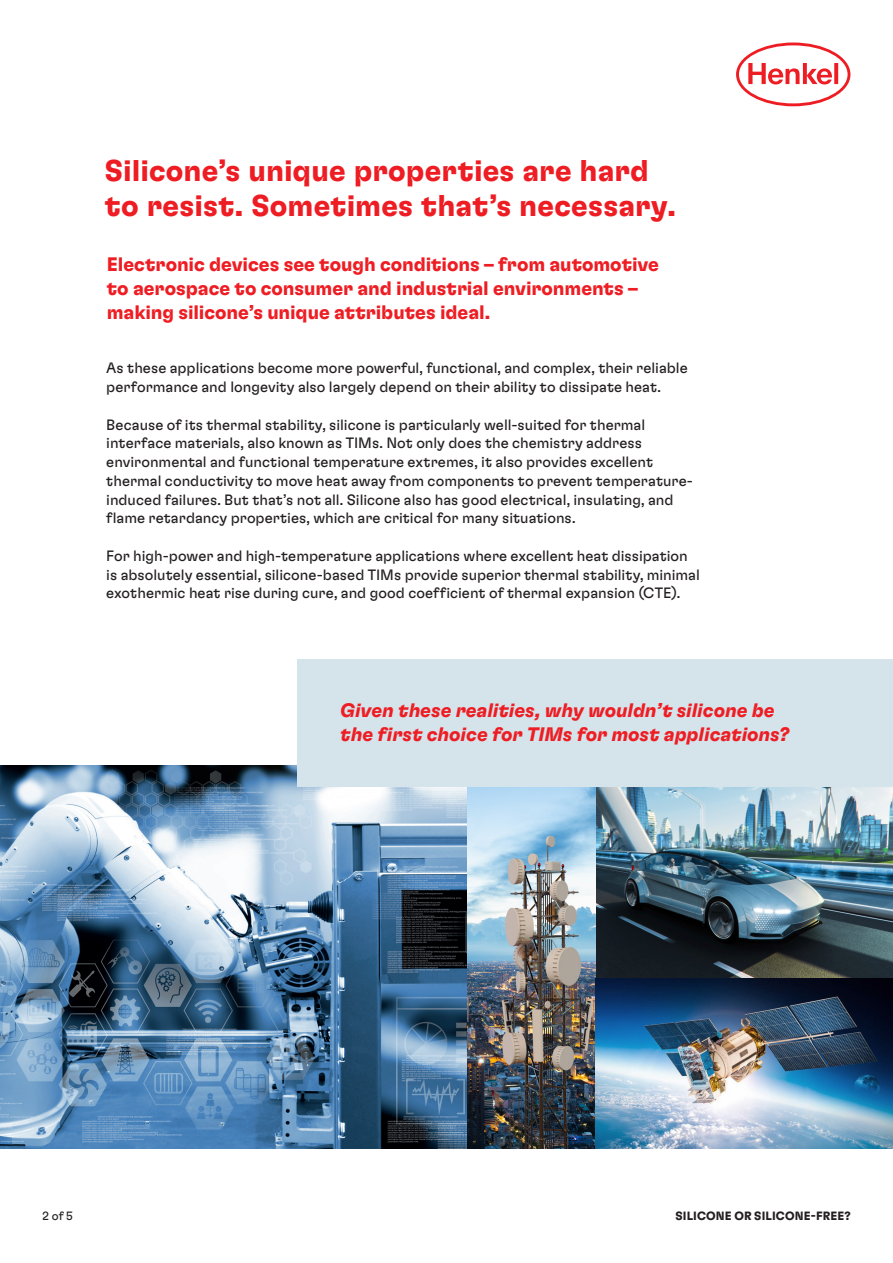
<style>
.page{position:relative;width:893px;height:1263px;background:#fff}
.page>*{position:absolute;margin:0;border:0;box-sizing:border-box;transform-origin:0 0}
.GTF_Bold_20_23_Head{font:700 30px/34.5px "Henkel GT Flexa";letter-spacing:.005em;color:#ee1d23}
.GTF_Bold_13_14_95_re{font:700 19.5px/24px "Henkel GT Flexa";letter-spacing:-.005em;color:#ee1d23}
.GTF_Reg_10_12_5{font:italic 700 19.5px/24px "Henkel GT Flexa";letter-spacing:-.005em;color:#ee1d23}
.GTF_Reg_10_12_5-2{font:15px/18.8px "Henkel GT Flexa";color:#231f20}
.t1{font:700 12px "Henkel GT Flexa";letter-spacing:.01em;color:#231f20}
.t2{font:12px "Henkel GT Flexa";color:#231f20}
</style>
<div class="page">
<img style="left:0;top:765px;width:468px;height:383px">
<img style="left:595px;top:787px;width:298px;height:361px">
<img style="left:468px;top:787px;width:127px;height:361px">
<div style="left:297px;top:659px;width:596px;height:128px;background:#d5e3ea"></div>
<svg style="left:736px;top:43px;width:114px;height:63px"></svg>
<p class="GTF_Bold_20_23_Head" style="left:105px;top:153px;width:572px">Silicone’s unique properties are hard to resist. Sometimes that’s necessary.</p>
<p class="GTF_Bold_13_14_95_re" style="left:107px;top:251px;width:554px">Electronic devices see tough conditions – from automotive to aerospace to consumer and industrial environments – making silicone’s unique attributes ideal.</p>
<p class="GTF_Reg_10_12_5-2" style="left:106px;top:358px;width:583px">As these applications become more powerful, functional, and complex, their reliable performance and longevity also largely depend on their ability to dissipate heat.</p>
<p class="GTF_Reg_10_12_5-2" style="left:106px;top:414px;width:588px">Because of its thermal stability, silicone is particularly well-suited for thermal interface materials, also known as TIMs. Not only does the chemistry address environmental and functional temperature extremes, it also provides excellent thermal conductivity to move heat away from components to prevent temperature&shy;induced failures. But that’s not all. Silicone also has good electrical, insulating, and flame retardancy properties, which are critical for many situations.</p>
<p class="GTF_Reg_10_12_5-2" style="left:106px;top:546px;width:595px">For high-power and high-temperature applications where excellent heat dissipation is absolutely essential, silicone-based TIMs provide superior thermal stability, minimal exothermic heat rise during cure, and good coefficient of thermal expansion (CTE).</p>
<p class="GTF_Reg_10_12_5" style="left:340px;top:698px;width:451px">Given these realities, why wouldn’t silicone be the first choice for TIMs for most applications?</p>
<p class="t2" style="left:43px;top:1209px;width:32px">2 of 5</p>
<p class="t1" style="left:675px;top:1209px;width:177px">SILICONE OR SILICONE-FREE?</p>
</div>
